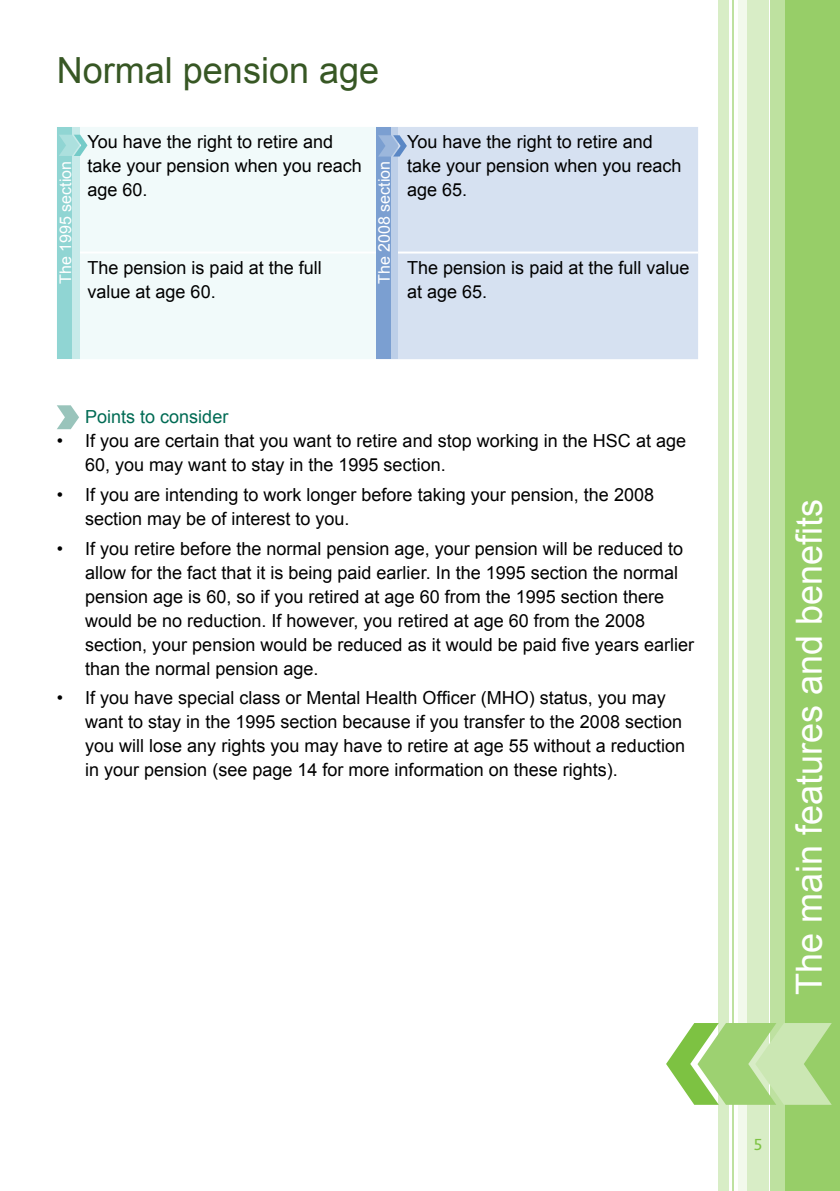
<style>
.page{position:relative;width:840px;height:1191px;background:#fff}
.page>*{position:absolute;margin:0;border:0;box-sizing:border-box;transform-origin:0 0}
.t1{font:36px "Arial";color:#fff}
.t2{font:36px "Arial";color:#375724}
.t3{font:18px/24px "Arial";color:#000}
.t4{font:18px "Arial";color:#006b54}
.t5{font:16.8px "Bliss 2";color:#7dc242}
.t6{font:16px "Arial";color:#fff}
</style>
<div class="page">
<div style="left:784px;top:0;width:55px;height:1191px;background:#97ce68"></div>
<div style="left:770px;top:0;width:14px;height:1191px;background:#bee1a0"></div>
<div style="left:742px;top:0;width:26px;height:1191px;background:#d8edc6"></div>
<div style="left:738px;top:0;width:8px;height:1191px;background:#f2f9ec"></div>
<hr style="left:732px;top:0;width:1px;height:1191px;background:#bee1a0">
<div style="left:717px;top:0;width:11px;height:1191px;background:#d8edc6"></div>
<svg style="left:666px;top:1023px;width:165px;height:81px"></svg>
<div style="left:57px;top:127px;width:319px;height:232px;background:#f1fafa"></div>
<div style="left:376px;top:127px;width:321px;height:232px;background:#d6e1f1"></div>
<hr style="left:57px;top:251px;width:319px;height:2px;background:#fff">
<hr style="left:376px;top:251px;width:321px;height:2px;background:#fff">
<svg style="left:57px;top:405px;width:22px;height:24px"></svg>
<div style="left:376px;top:128px;width:15px;height:231px;background:#7b9fd1"></div>
<div style="left:391px;top:128px;width:7px;height:231px;background:#bdcfe8"></div>
<svg style="left:378px;top:135px;width:28px;height:21px"></svg>
<div style="left:57px;top:128px;width:16px;height:231px;background:#90d5d3"></div>
<div style="left:73px;top:128px;width:7px;height:231px;background:#c7eae9"></div>
<svg style="left:59px;top:135px;width:28px;height:21px"></svg>
<h1 class="t2" style="left:57px;top:47px;width:324px">Normal pension age</h1>
<p class="t3" style="left:87px;top:130px;width:276px">You have the right to retire and take your pension when you reach age 60.</p>
<p class="t3" style="left:407px;top:130px;width:276px">You have the right to retire and take your pension when you reach age 65.</p>
<p class="t6" style="left:55px;top:284px;width:124px;rotate:-90deg">The 1995 section</p>
<p class="t6" style="left:373px;top:284px;width:124px;rotate:-90deg">The 2008 section</p>
<p class="t3" style="left:87px;top:255px;width:236px">The pension is paid at the full value at age 60.</p>
<p class="t3" style="left:407px;top:255px;width:284px">The pension is paid at the full value at age 65.</p>
<p class="t4" style="left:85px;top:405px;width:145px">Points to consider</p>
<p class="t3" style="left:85px;top:429px;width:602px;text-indent:-28px">• If you are certain that you want to retire and stop working in the HSC at age<br>60, you may want to stay in the 1995 section.</p>
<p class="t3" style="left:85px;top:483px;width:570px;text-indent:-28px">• If you are intending to work longer before taking your pension, the 2008 section may be of interest to you.</p>
<p class="t3" style="left:85px;top:536px;width:610px;text-indent:-28px">• If you retire before the normal pension age, your pension will be reduced to allow for the fact that it is being paid earlier. In the 1995 section the normal pension age is 60, so if you retired at age 60 from the 1995 section there would be no reduction. If however, you retired at age 60 from the 2008 section, your pension would be reduced as it would be paid five years earlier than the normal pension age.</p>
<p class="t3" style="left:85px;top:686px;width:601px;text-indent:-28px">• If you have special class or Mental Health Officer (MHO) status, you may want to stay in the 1995 section because if you transfer to the 2008 section you will lose any rights you may have to retire at age 55 without a reduction in your pension (see page 14 for more information on these rights).</p>
<h1 class="t1" style="left:785px;top:995px;width:498px;rotate:-90deg">The main features and benefits</h1>
<p class="t5" style="left:753px;top:1133px;width:10px">5</p>
</div>
